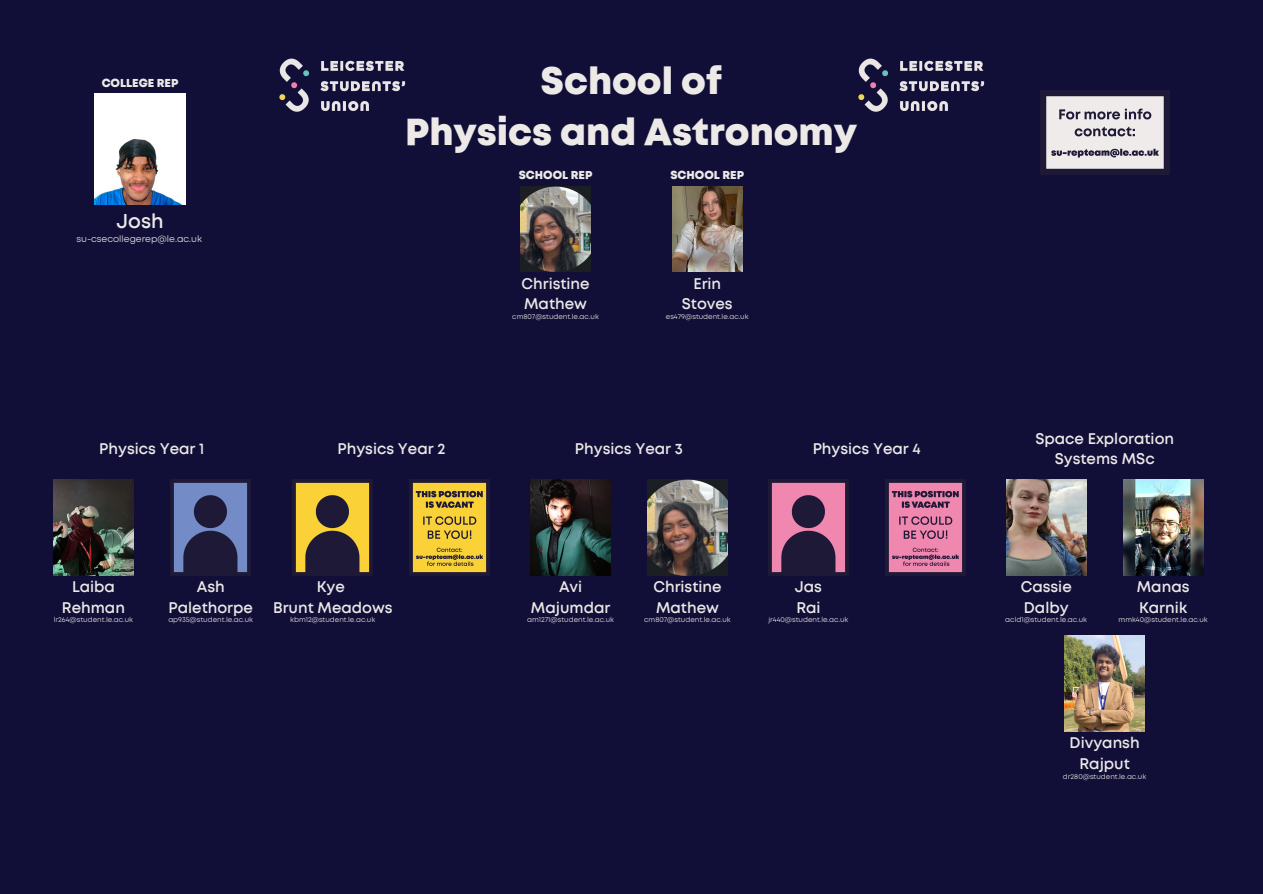
<style>
.page{position:relative;width:1263px;height:894px;background:#fff}
.page>*{position:absolute;margin:0;border:0;box-sizing:border-box;transform-origin:0 0}
.t1{font:800 37.5px/51.9px "Mont";color:#ece9e7;text-align:center}
.t2{font:600 19.5px "Mont";color:#ece9e7}
.t3{font:600 15px/20.2px "Mont";color:#ece9e7;text-align:center}
.t4{font:800 11.4px "Mont";color:#ece9e7}
.t5{font:9.3px "Mont";color:#ece9e7}
.t6{font:7.05px "Mont";color:#ece9e7}
</style>
<div class="page">
<div style="left:0;top:0;width:1263px;height:893px;background:#110f38"></div>
<img style="left:279px;top:58px;width:127px;height:54px">
<img style="left:858px;top:58px;width:127px;height:54px">
<img style="left:520px;top:186px;width:71px;height:85px">
<img style="left:672px;top:186px;width:70px;height:85px">
<img style="left:54px;top:479px;width:80px;height:96px">
<img style="left:531px;top:479px;width:80px;height:96px">
<img style="left:293px;top:479px;width:80px;height:96px">
<img style="left:768px;top:479px;width:80px;height:96px">
<img style="left:171px;top:479px;width:80px;height:96px">
<img style="left:648px;top:479px;width:79px;height:96px">
<img style="left:410px;top:479px;width:80px;height:96px">
<img style="left:885px;top:479px;width:80px;height:96px">
<img style="left:1040px;top:90px;width:129px;height:85px">
<img style="left:94px;top:93px;width:92px;height:111px">
<img style="left:1006px;top:479px;width:80px;height:96px">
<img style="left:1123px;top:479px;width:80px;height:96px">
<img style="left:1065px;top:635px;width:79px;height:96px">
<h3 class="t4" style="left:102px;top:78px;width:78px">COLLEGE REP</h3>
<h3 class="t2" style="left:117px;top:212px;width:49px">Josh</h3>
<p class="t5" style="left:76px;top:234px;width:127px">su-csecollegerep@le.ac.uk</p>
<p class="t1" style="left:405px;top:56px;width:453px">School of<br>Physics and Astronomy</p>
<h3 class="t4" style="left:519px;top:170px;width:75px">SCHOOL REP</h3>
<p class="t4" style="left:670px;top:170px;width:75px">SCHOOL REP</p>
<p class="t3" style="left:521px;top:274px;width:70px;text-align:left">Christine<br>Mathew</p>
<h3 class="t3" style="left:682px;top:274px;width:52px">Erin<br>Stoves</h3>
<p class="t6" style="left:512px;top:313px;width:88px">cm807@student.le.ac.uk</p>
<p class="t6" style="left:666px;top:313px;width:84px">es479@student.le.ac.uk</p>
<p class="t3" style="left:99px;top:439px;width:107px">Physics Year 1</p>
<p class="t3" style="left:338px;top:439px;width:109px">Physics Year 2</p>
<h3 class="t3" style="left:575px;top:439px;width:110px">Physics Year 3</h3>
<p class="t3" style="left:813px;top:439px;width:110px">Physics Year 4</p>
<p class="t3" style="left:62px;top:577px;width:65px">Laiba<br>Rehman</p>
<h3 class="t3" style="left:531px;top:577px;width:81px">Avi<br>Majumdar</h3>
<h3 class="t3" style="left:795px;top:577px;width:29px;text-align:left">Jas<br>Rai</h3>
<p class="t3" style="left:169px;top:577px;width:86px">Ash<br>Palethorpe</p>
<h3 class="t3" style="left:653px;top:577px;width:70px;text-align:left">Christine<br>Mathew</h3>
<h3 class="t3" style="left:273px;top:577px;width:121px">Kye<br>Brunt Meadows</h3>
<p class="t6" style="left:290px;top:616px;width:86px">kbm12@student.le.ac.uk</p>
<p class="t6" style="left:54px;top:616px;width:81px">lr264@student.le.ac.uk</p>
<p class="t6" style="left:168px;top:616px;width:86px">ap935@student.le.ac.uk</p>
<p class="t6" style="left:527px;top:616px;width:88px">am1271@student.le.ac.uk</p>
<h3 class="t6" style="left:644px;top:616px;width:88px">cm807@student.le.ac.uk</h3>
<h3 class="t6" style="left:768px;top:616px;width:82px">jr440@student.le.ac.uk</h3>
<p class="t3" style="left:1035px;top:429px;width:140px">Space Exploration<br>Systems MSc</p>
<p class="t3" style="left:1021px;top:577px;width:53px;text-align:left">Cassie<br>Dalby</p>
<h3 class="t6" style="left:1005px;top:616px;width:83px">acld1@student.le.ac.uk</h3>
<p class="t3" style="left:1137px;top:577px;width:54px;text-align:left">Manas<br>Karnik</p>
<h3 class="t6" style="left:1119px;top:616px;width:91px">mmk40@student.le.ac.uk</h3>
<p class="t3" style="left:1070px;top:733px;width:72px">Divyansh<br>Rajput</p>
<p class="t6" style="left:1063px;top:772px;width:85px">dr280@student.le.ac.uk</p>
</div>
